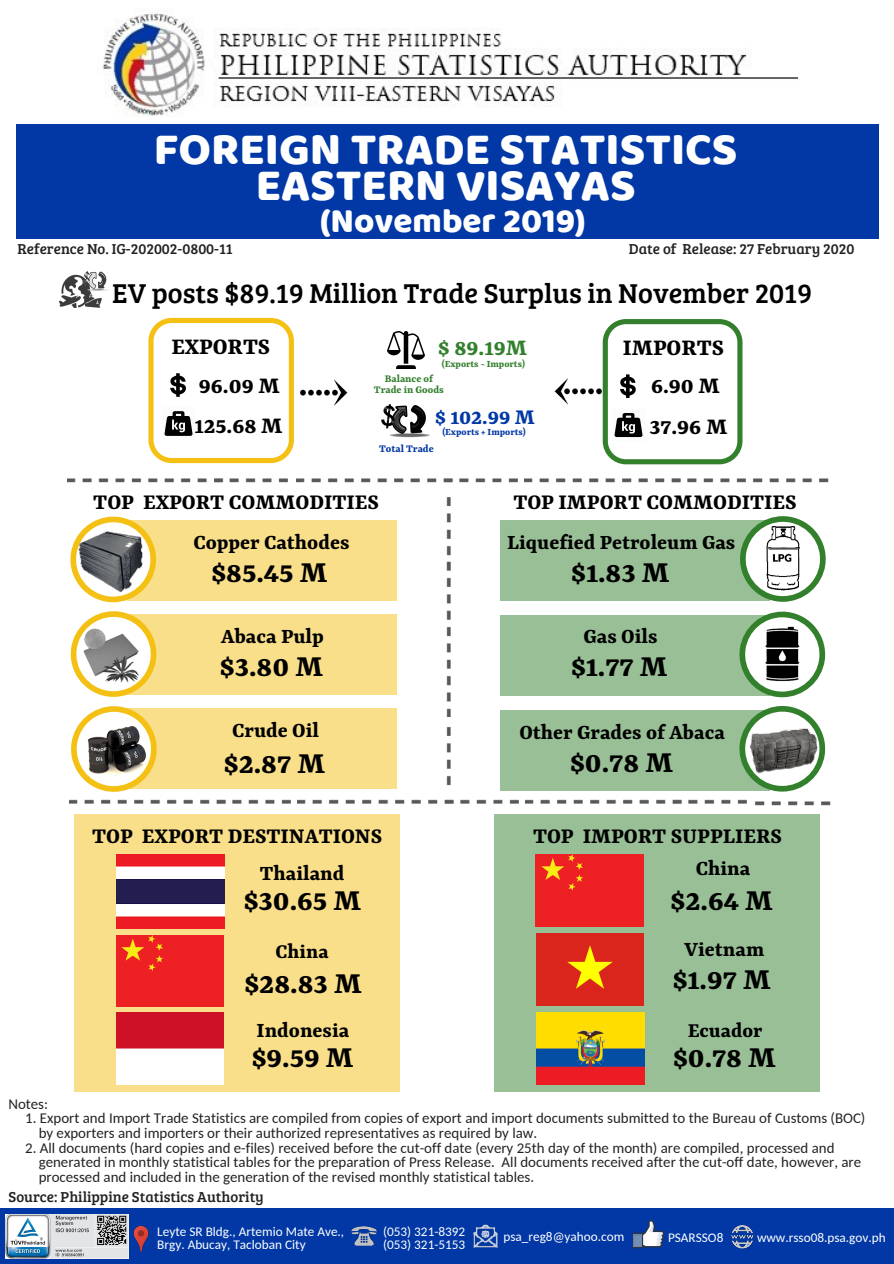
<style>
.page{position:relative;width:894px;height:1264px;background:#fff}
.page>*{position:absolute;margin:0;border:0;box-sizing:border-box;transform-origin:0 0}
.t1{font:46.35px/36px "Baloo Bhai";color:#fff;text-align:center}
.t2{font:34.8px "Baloo Bhai";color:#fff}
.t3{font:700 33.15px "Rasa";color:#000}
.t4{font:28.2px "Bree Serif";color:#000}
.t5{font:700 25.5px/39px "Rasa";color:#000}
.t6{font:700 25.5px "Rasa";color:#327f2c}
.t7{font:700 24px "Rasa";color:#000}
.t8{font:700 24px "Rasa";color:#0138a5}
.t9{font:700 23.25px "Rasa";color:#000}
.t10{font:700 23.1px "Rasa";color:#000}
.t11{font:700 22.5px "Rasa";color:#000}
.t12{font:14.85px/14.7px "Carlito";color:#222}
.t13{font:14.85px "Bree Serif";color:#222}
.t14{font:13.2px/13.5px "Carlito";color:#fff}
.t15{font:700 11.55px/10.2px "Rasa";color:#327f2c;text-align:center}
.t16{font:700 11.55px "Rasa";color:#0138a5}
.t17{font:700 10.8px "Rasa";color:#327f2c}
.t18{font:700 10.8px "Rasa";color:#0138a5}
</style>
<div class="page">
<img style="left:102px;top:13px;width:694px;height:104px">
<div style="left:17px;top:125px;width:861px;height:113px;background:#0138a5"></div>
<div style="left:0;top:1208px;width:893px;height:55px;background:#0138a5"></div>
<img style="left:128px;top:1225px;width:21px;height:27px">
<svg style="left:632px;top:1220px;width:32px;height:28px"></svg>
<div style="left:633px;top:1234px;width:9px;height:12px;background:#6883b0"></div>
<div style="left:634px;top:1235px;width:7px;height:11px;background:#758eb3"></div>
<img style="left:6px;top:1214px;width:122px;height:44px">
<img style="left:473px;top:1224px;width:25px;height:24px">
<img style="left:731px;top:1225px;width:22px;height:23px">
<img style="left:351px;top:1226px;width:26px;height:20px">
<svg style="left:148px;top:318px;width:146px;height:145px"></svg>
<img style="left:161px;top:407px;width:34px;height:33px">
<img style="left:387px;top:331px;width:37px;height:37px">
<img style="left:381px;top:404px;width:49px;height:34px">
<svg style="left:602px;top:319px;width:140px;height:145px"></svg>
<img style="left:611px;top:408px;width:34px;height:34px">
<img style="left:300px;top:379px;width:48px;height:27px">
<img style="left:554px;top:378px;width:49px;height:28px">
<img style="left:59px;top:271px;width:49px;height:37px">
<img style="left:67px;top:478px;width:221px;height:5px">
<img style="left:296px;top:478px;width:221px;height:5px">
<img style="left:524px;top:478px;width:221px;height:5px">
<img style="left:753px;top:478px;width:76px;height:5px">
<div style="left:128px;top:521px;width:269px;height:80px;background:#fadf8a"></div>
<div style="left:127px;top:614px;width:269px;height:80px;background:#fadf8a"></div>
<div style="left:500px;top:520px;width:269px;height:80px;background:#99bf96"></div>
<div style="left:500px;top:615px;width:269px;height:80px;background:#99bf96"></div>
<svg style="left:739px;top:611px;width:85px;height:86px"></svg>
<img style="left:446px;top:497px;width:5px;height:219px">
<img style="left:446px;top:726px;width:5px;height:60px">
<svg style="left:70px;top:516px;width:86px;height:86px"></svg>
<div style="left:74px;top:814px;width:326px;height:277px;background:#fadf8a"></div>
<div style="left:116px;top:935px;width:107px;height:71px;background:#ed2124"></div>
<img style="left:116px;top:854px;width:108px;height:74px">
<img style="left:116px;top:1012px;width:107px;height:72px">
<div style="left:128px;top:709px;width:269px;height:80px;background:#fadf8a"></div>
<div style="left:494px;top:814px;width:326px;height:277px;background:#99bf96"></div>
<div style="left:535px;top:854px;width:108px;height:72px;background:#ed2124"></div>
<svg style="left:71px;top:611px;width:85px;height:86px"></svg>
<svg style="left:71px;top:706px;width:86px;height:81px"></svg>
<svg style="left:739px;top:516px;width:86px;height:85px"></svg>
<div style="left:500px;top:710px;width:269px;height:80px;background:#99bf96"></div>
<svg style="left:739px;top:706px;width:85px;height:85px"></svg>
<img style="left:78px;top:528px;width:66px;height:67px">
<img style="left:752px;top:624px;width:60px;height:60px">
<img style="left:297px;top:790px;width:221px;height:14px">
<img style="left:525px;top:787px;width:221px;height:17px">
<img style="left:749px;top:786px;width:82px;height:20px">
<img style="left:69px;top:787px;width:221px;height:17px">
<img style="left:85px;top:718px;width:62px;height:62px">
<img style="left:83px;top:625px;width:56px;height:60px">
<img style="left:750px;top:526px;width:64px;height:64px">
<img style="left:747px;top:726px;width:71px;height:47px">
<img style="left:536px;top:933px;width:107px;height:72px">
<img style="left:537px;top:1012px;width:106px;height:72px">
<h1 class="t1" style="left:154px;top:130px;width:584px">FOREIGN TRADE STATISTICS<br>EASTERN VISAYAS</h1>
<h2 class="t2" style="left:320px;top:199px;width:267px">(November 2019)</h2>
<p class="t13" style="left:18px;top:238px;width:216px">Reference No. IG-202002-0800-11</p>
<p class="t13" style="left:628px;top:238px;width:227px">Date of Release: 27 February 2020</p>
<h3 class="t4" style="left:112px;top:273px;width:701px">EV posts $89.19 Million Trade Surplus in November 2019</h3>
<h3 class="t5" style="left:199px;top:329px;width:82px;text-indent:-28px">EXPORTS<br>96.09 M</h3>
<h3 class="t6" style="left:438px;top:334px;width:90px">$ 89.19M</h3>
<p class="t17" style="left:441px;top:358px;width:85px">(Exports - Imports)</p>
<p class="t15" style="left:374px;top:375px;width:71px">Balance of<br>Trade in Goods</p>
<h3 class="t5" style="left:194px;top:408px;width:89px">125.68 M</h3>
<h3 class="t8" style="left:435px;top:404px;width:101px">$ 102.99 M</h3>
<p class="t18" style="left:442px;top:426px;width:85px">(Exports + Imports)</p>
<p class="t16" style="left:379px;top:442px;width:56px">Total Trade</p>
<h3 class="t5" style="left:622px;top:331px;width:103px;line-height:37.8px;text-align:right">IMPORTS<br>6.90 M</h3>
<h3 class="t5" style="left:649px;top:409px;width:79px">37.96 M</h3>
<h3 class="t7" style="left:93px;top:488px;width:287px">TOP EXPORT COMMODITIES</h3>
<h3 class="t7" style="left:513px;top:488px;width:285px">TOP IMPORT COMMODITIES</h3>
<h3 class="t9" style="left:193px;top:529px;width:157px">Copper Cathodes</h3>
<h3 class="t10" style="left:507px;top:529px;width:229px">Liquefied Petroleum Gas</h3>
<h3 class="t3" style="left:211px;top:554px;width:118px">$85.45 M</h3>
<h3 class="t3" style="left:571px;top:554px;width:100px">$1.83 M</h3>
<h3 class="t9" style="left:221px;top:624px;width:104px">Abaca Pulp</h3>
<h3 class="t9" style="left:583px;top:624px;width:76px">Gas Oils</h3>
<h3 class="t3" style="left:220px;top:648px;width:105px">$3.80 M</h3>
<h3 class="t3" style="left:571px;top:648px;width:98px">$1.77 M</h3>
<h3 class="t9" style="left:232px;top:717px;width:88px">Crude Oil</h3>
<h3 class="t9" style="left:519px;top:720px;width:207px">Other Grades of Abaca</h3>
<h3 class="t3" style="left:224px;top:745px;width:103px">$2.87 M</h3>
<h3 class="t3" style="left:570px;top:744px;width:104px">$0.78 M</h3>
<h3 class="t7" style="left:92px;top:822px;width:291px">TOP EXPORT DESTINATIONS</h3>
<h3 class="t9" style="left:260px;top:860px;width:86px">Thailand</h3>
<h3 class="t3" style="left:244px;top:882px;width:119px">$30.65 M</h3>
<h3 class="t7" style="left:533px;top:822px;width:250px">TOP IMPORT SUPPLIERS</h3>
<h3 class="t9" style="left:695px;top:855px;width:56px">China</h3>
<h3 class="t3" style="left:670px;top:882px;width:104px">$2.64 M</h3>
<h3 class="t11" style="left:275px;top:939px;width:54px">China</h3>
<h3 class="t9" style="left:684px;top:936px;width:81px">Vietnam</h3>
<h3 class="t3" style="left:244px;top:965px;width:119px">$28.83 M</h3>
<h3 class="t3" style="left:672px;top:961px;width:99px">$1.97 M</h3>
<h3 class="t9" style="left:256px;top:1017px;width:94px">Indonesia</h3>
<h3 class="t11" style="left:687px;top:1018px;width:76px">Ecuador</h3>
<h3 class="t3" style="left:251px;top:1039px;width:103px">$9.59 M</h3>
<h3 class="t3" style="left:673px;top:1039px;width:104px">$0.78 M</h3>
<p class="t12" style="left:8px;top:1097px;width:41px">Notes:</p>
<p class="t12" style="left:39px;top:1112px;width:828px;text-indent:-13px">1. Export and Import Trade Statistics are compiled from copies of export and import documents submitted to the Bureau of Customs (BOC) by exporters and importers or their authorized representatives as required by law.</p>
<p class="t12" style="left:39px;top:1141px;width:823px;text-indent:-13px">2. All documents (hard copies and e-files) received before the cut-off date (every 25th day of the month) are compiled, processed and generated in monthly statistical tables for the preparation of Press Release. All documents received after the cut-off date, however, are processed and included in the generation of the revised monthly statistical tables.</p>
<p class="t13" style="left:9px;top:1186px;width:256px">Source: Philippine Statistics Authority</p>
<p class="t14" style="left:157px;top:1225px;width:188px">Leyte SR Bldg., Artemio Mate Ave.,<br>Brgy. Abucay, Tacloban City</p>
<p class="t14" style="left:383px;top:1225px;width:84px">(053) 321-8392 (053) 321-5153</p>
<p class="t14" style="left:503px;top:1231px;width:122px">psa_reg8@yahoo.com</p>
<p class="t14" style="left:667px;top:1231px;width:57px">PSARSSO8</p>
<p class="t14" style="left:756px;top:1231px;width:130px">www.rsso08.psa.gov.ph</p>
</div>
